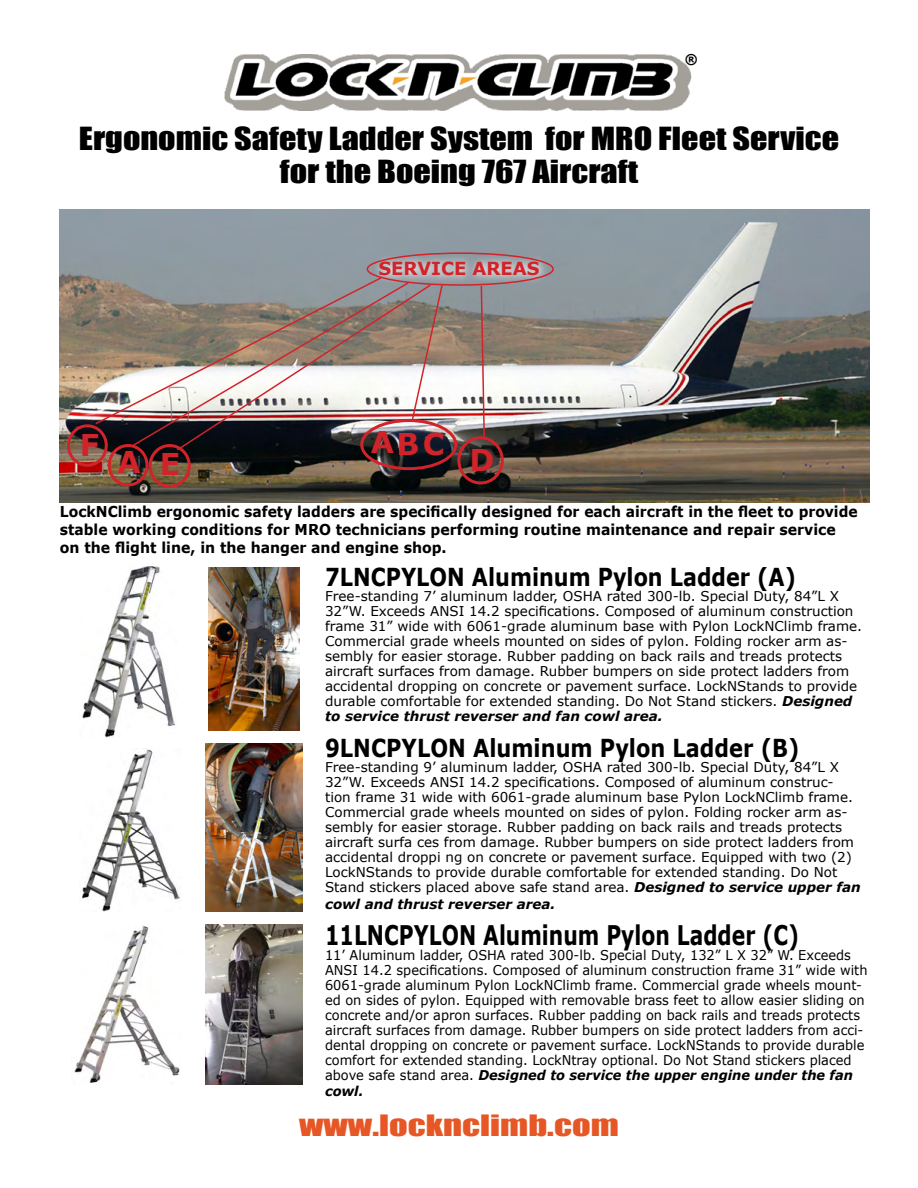
<style>
.page{position:relative;width:918px;height:1188px;background:#fff}
.page>*{position:absolute;margin:0;border:0;box-sizing:border-box;transform-origin:0 0}
.t1{font:700 30px "Verdana";color:#d2232a}
.t2{font:29.25px/33px "Impact";color:#000;text-align:center;scale:1.17 1}
.t3{font:700 27px "Verdana";color:#000;scale:.75 1}
.t4{font:27px "Impact";color:#e65725;scale:1.35 1}
.t5{font:700 24.75px "Verdana";color:#000;scale:.84 1}
.t6{font:700 24.75px "Verdana";color:#000;scale:.85 1}
.t7{font:700 18px "Verdana";color:#d2232a}
.t8{font:700 15px/18px "Verdana";color:#000;scale:.93 1}
.t9{font:13.5px/15px "Verdana";color:#000}
.t10{font:13.5px/15px "Verdana";color:#000;scale:.96 1}
.t11{font:italic 700 13.5px "Verdana";color:#000}
.t12{font:italic 700 13.5px "Verdana";color:#000;scale:.96 1}
.t13{font:700 13.5px "Verdana";color:#000}
.s1{font-weight:700;font-style:italic}
</style>
<div class="page">
<img style="left:60px;top:210px;width:810px;height:292px">
<img style="left:225px;top:54px;width:467px;height:57px">
<div style="left:108px;top:444px;width:41px;height:42px;border:3px solid #d2232a;border-radius:50%"></div>
<div style="left:360px;top:419px;width:97px;height:51px;border:3px solid #d2232a;border-radius:50%"></div>
<div style="left:457px;top:436px;width:47px;height:48px;border:3px solid #d2232a;border-radius:50%"></div>
<svg style="left:372px;top:254px;width:176px;height:30px;background:#aaaaaf"></svg>
<svg style="left:480px;top:285px;width:6px;height:154px"></svg>
<div style="left:367px;top:252px;width:187px;height:34px;border:2px solid #d2232a;border-radius:50%"></div>
<img style="left:208px;top:567px;width:92px;height:163px">
<img style="left:81px;top:749px;width:99px;height:162px">
<img style="left:82px;top:566px;width:93px;height:171px">
<div style="left:149px;top:444px;width:42px;height:44px;border:3px solid #d2232a;border-radius:50%"></div>
<img style="left:205px;top:744px;width:98px;height:167px">
<img style="left:74px;top:926px;width:106px;height:157px">
<img style="left:205px;top:925px;width:98px;height:159px">
<div style="left:67px;top:424px;width:41px;height:43px;border:3px solid #d2232a;border-radius:50%"></div>
<img style="left:94px;top:276px;width:350px;height:176px">
<p class="t13" style="left:685px;top:50px;width:15px">®</p>
<h2 class="t2" style="left:79px;top:122px;width:651px">Ergonomic Safety Ladder System for MRO Fleet Service for the Boeing 767 Aircraft</h2>
<h1 class="t1" style="left:80px;top:423px;width:21px">F</h1>
<h1 class="t1" style="left:117px;top:441px;width:25px">A</h1>
<h1 class="t1" style="left:160px;top:443px;width:22px">E</h1>
<h3 class="t7" style="left:378px;top:256px;width:163px">SERVICE AREAS</h3>
<h1 class="t1" style="left:371px;top:422px;width:75px">A C</h1>
<h1 class="t1" style="left:396px;top:423px;width:24px">B</h1>
<h1 class="t1" style="left:469px;top:439px;width:26px">D</h1>
<p class="t8" style="left:60px;top:502px;width:859px">LockNClimb ergonomic safety ladders are specifically designed for each aircraft in the fleet to provide stable working conditions for MRO technicians performing routine maintenance and repair service on the flight line, in the hanger and engine shop.</p>
<h3 class="t5" style="left:325px;top:559px;width:562px">7LNCPYLON Aluminum Pylon Ladder (A)</h3>
<p class="t9" style="left:325px;top:588px;width:539px">Free-standing 7’ aluminum ladder, OSHA rated 300-lb. Special Duty, 84”L X 32”W. Exceeds ANSI 14.2 specifications. Composed of aluminum construction frame 31” wide with 6061-grade aluminum base with Pylon LockNClimb frame.<br>Commercial grade wheels mounted on sides of pylon. Folding rocker arm as&shy;sembly for easier storage. Rubber padding on back rails and treads protects aircraft surfaces from damage. Rubber bumpers on side protect ladders from accidental dropping on concrete or pavement surface. LockNStands to provide durable comfortable for extended standing. Do Not Stand stickers. <span class="s1">Designed to service thrust reverser and fan cowl area.</span></p>
<h3 class="t6" style="left:325px;top:731px;width:560px">9LNCPYLON Aluminum Pylon Ladder (B)</h3>
<p class="t9" style="left:325px;top:760px;width:537px">Free-standing 9’ aluminum ladder, OSHA rated 300-lb. Special Duty, 84”L X 32”W. Exceeds ANSI 14.2 specifications. Composed of aluminum construc&shy;tion frame 31 wide with 6061-grade aluminum base Pylon LockNClimb frame.<br>Commercial grade wheels mounted on sides of pylon. Folding rocker arm as&shy;sembly for easier storage. Rubber padding on back rails and treads protects aircraft surfa ces from damage. Rubber bumpers on side protect ladders from accidental droppi ng on concrete or pavement surface. Equipped with two (2)<br>LockNStands to provide durable comfortable for extended standing. Do Not Stand stickers placed above safe stand area. <span class="s1">Designed to service upper fan</span></p>
<p class="t11" style="left:325px;top:894px;width:232px">cowl and thrust reverser area.</p>
<h3 class="t3" style="left:325px;top:916px;width:634px">11LNCPYLON Aluminum Pylon Ladder (C)</h3>
<p class="t10" style="left:325px;top:947px;width:567px">11’ Aluminum ladder, OSHA rated 300-lb. Special Duty, 132” L X 32” W. Exceeds ANSI 14.2 specifications. Composed of aluminum construction frame 31” wide with 6061-grade aluminum Pylon LockNClimb frame. Commercial grade wheels mount&shy;ed on sides of pylon. Equipped with removable brass feet to allow easier sliding on concrete and/or apron surfaces. Rubber padding on back rails and treads protects aircraft surfaces from damage. Rubber bumpers on side protect ladders from acci&shy;dental dropping on concrete or pavement surface. LockNStands to provide durable comfort for extended standing. LockNtray optional. Do Not Stand stickers placed above safe stand area. <span class="s1">Designed to service the upper engine under the fan</span></p>
<p class="t12" style="left:325px;top:1082px;width:41px">cowl.</p>
<h3 class="t4" style="left:299px;top:1104px;width:238px">www.locknclimb.com</h3>
</div>
